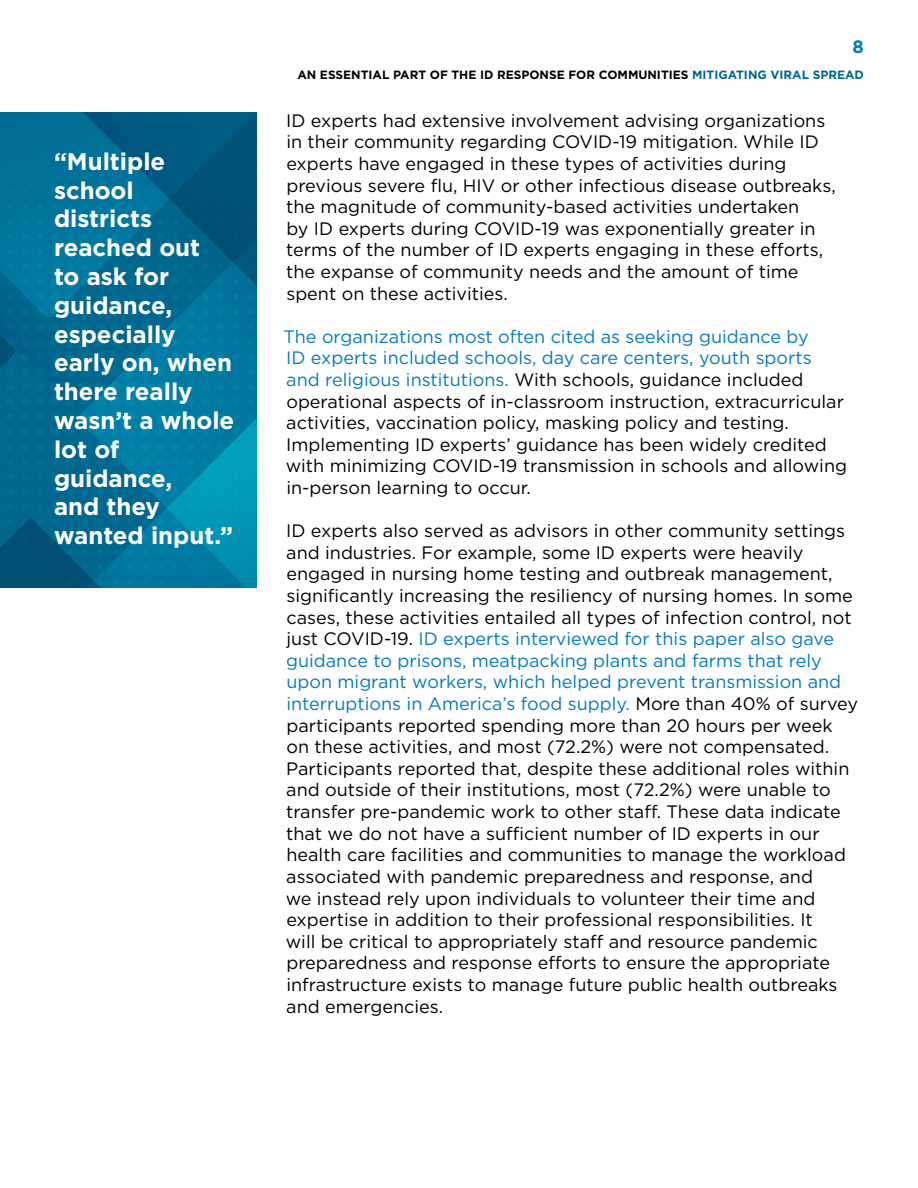
<style>
.page{position:relative;width:918px;height:1188px;background:#fff}
.page>*{position:absolute;margin:0;border:0;box-sizing:border-box;transform-origin:0 0}
.t1{font:700 24px/28.8px "Gotham";color:#fff}
.t2{font:18px/21.6px "Gotham";color:#000}
.t3{font:700 18px "Gotham";color:#007bb8}
.t4{font:700 12px "Gotham";color:#000}
.s1{color:#01678d}
.s2{color:#057bbb}
</style>
<div class="page">
<svg style="left:0;top:112px;width:256px;height:476px;background:#006f95"></svg>
<h1 class="t1" style="left:54px;top:147px;width:182px">“Multiple school districts reached out<br>to ask for guidance, especially early on, when there really wasn’t a whole lot of guidance,<br>and they wanted input.”</h1>
<h1 class="t1" style="left:54px;top:377px;width:154px">when there really wasn’t</h1>
<p class="t3" style="left:853px;top:35px;width:13px">8</p>
<p class="t4" style="left:297px;top:67px;width:568px">AN ESSENTIAL PART OF THE ID RESPONSE FOR COMMUNITIES <span class="s1">MITIGATING VIRAL SPREAD</span></p>
<p class="t2" style="left:286px;top:109px;width:551px">ID experts had extensive involvement advising organizations in their community regarding COVID-19 mitigation. While ID experts have engaged in these types of activities during previous severe flu, HIV or other infectious disease outbreaks, the magnitude of community-based activities undertaken<br>by ID experts during COVID-19 was exponentially greater in terms of the number of ID experts engaging in these efforts, the expanse of community needs and the amount of time spent on these activities.</p>
<p class="t2" style="left:284px;top:325px;width:565px"><span class="s2">The organizations most often cited as seeking guidance by<br>ID experts included schools, day care centers, youth sports<br>and religious institutions.</span> With schools, guidance included operational aspects of in-classroom instruction, extracurricular activities, vaccination policy, masking policy and testing.<br>Implementing ID experts’ guidance has been widely credited with minimizing COVID-19 transmission in schools and allowing in-person learning to occur.</p>
<p class="t2" style="left:286px;top:520px;width:574px">ID experts also served as advisors in other community settings and industries. For example, some ID experts were heavily engaged in nursing home testing and outbreak management, significantly increasing the resiliency of nursing homes. In some cases, these activities entailed all types of infection control, not just COVID-19. <span class="s2">ID experts interviewed for this paper also gave guidance to prisons, meatpacking plants and farms that rely upon migrant workers, which helped prevent transmission and interruptions in America’s food supply.</span> More than 40% of survey participants reported spending more than 20 hours per week on these activities, and most (72.2%) were not compensated.<br>Participants reported that, despite these additional roles within and outside of their institutions, most (72.2%) were unable to transfer pre-pandemic work to other staff. These data indicate that we do not have a sufficient number of ID experts in our health care facilities and communities to manage the workload associated with pandemic preparedness and response, and<br>we instead rely upon individuals to volunteer their time and expertise in addition to their professional responsibilities. It<br>will be critical to appropriately staff and resource pandemic preparedness and response efforts to ensure the appropriate infrastructure exists to manage future public health outbreaks and emergencies.</p>
</div>
